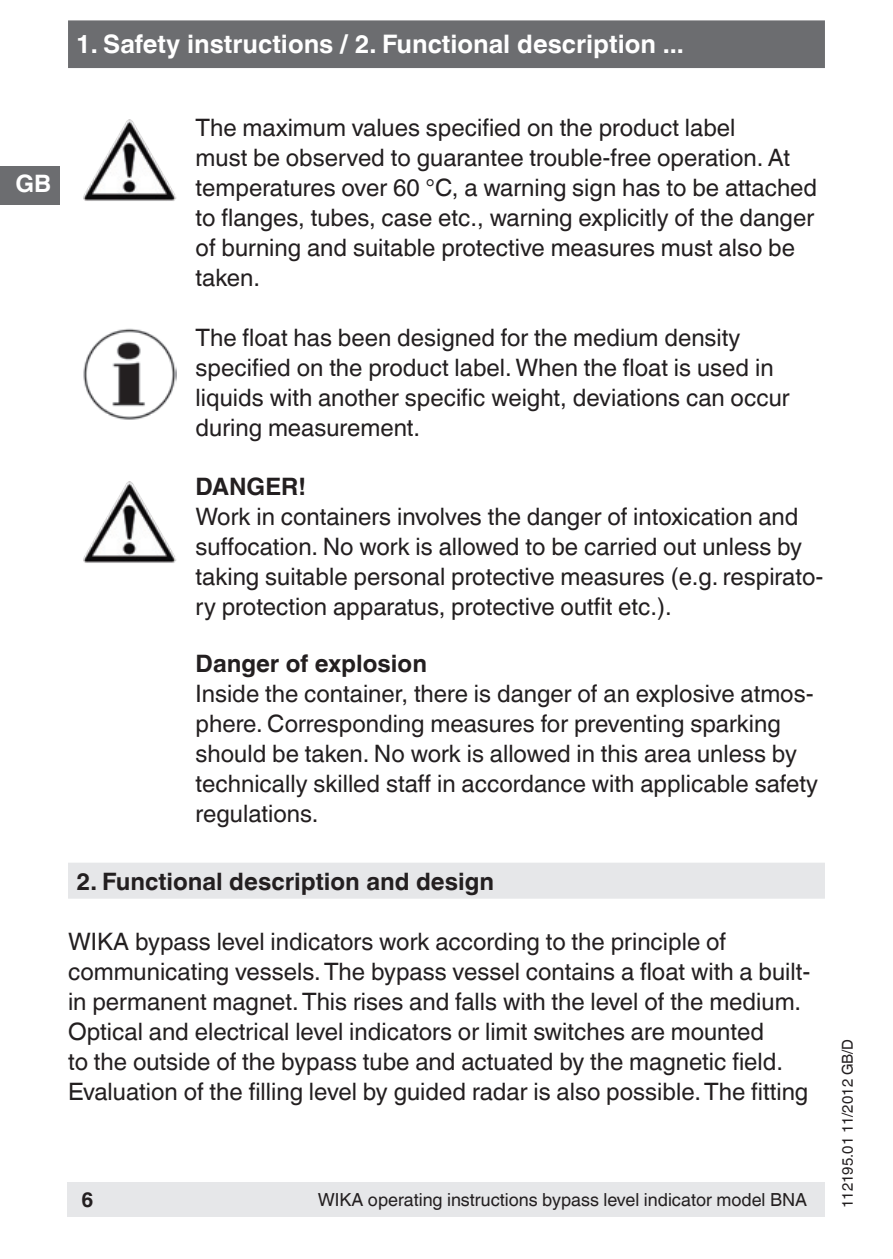
<style>
.page{position:relative;width:893px;height:1259px;background:#fff}
.page>*{position:absolute;margin:0;border:0;box-sizing:border-box;transform-origin:0 0}
.t1{font:700 25.5px "Helvetica World";color:#fff}
.t2{font:24px/30px "Helvetica World";color:#231f20}
.t3{font:700 24px "Helvetica World";color:#231f20}
.t4{font:700 24px "Helvetica World";color:#fff}
.t5{font:700 21px "Helvetica World";color:#231f20}
.t6{font:18px "Helvetica World";color:#231f20}
.t7{font:15px "Helvetica World";color:#231f20}
</style>
<div class="page">
<div style="left:0;top:166px;width:60px;height:38px;background:#6c6d70"></div>
<div style="left:68px;top:20px;width:757px;height:48px;background:#6c6d70;border:3px solid #6c6d70"></div>
<div style="left:67px;top:1182px;width:758px;height:34px;background:#e6e7e9"></div>
<img style="left:99px;top:120px;width:29px;height:48px">
<div style="left:68px;top:862px;width:757px;height:36px;background:#e6e7e9"></div>
<img style="left:83px;top:328px;width:93px;height:92px">
<img style="left:99px;top:482px;width:29px;height:48px">
<p class="t1" style="left:76px;top:30px;width:609px">1. Safety instructions / 2. Functional description ...</p>
<p class="t4" style="left:15px;top:169px;width:37px">GB</p>
<p class="t2" style="left:196px;top:113px;width:623px">The maximum values specified on the product label<br>must be observed to guarantee trouble-free operation. At temperatures over 60 °C, a warning sign has to be attached to flanges, tubes, case etc., warning explicitly of the danger of burning and suitable protective measures must also be taken.</p>
<p class="t2" style="left:196px;top:323px;width:596px">The float has been designed for the medium density specified on the product label. When the float is used in liquids with another specific weight, deviations can occur during measurement.</p>
<p class="t3" style="left:196px;top:473px;width:112px">DANGER!</p>
<p class="t2" style="left:196px;top:502px;width:629px">Work in containers involves the danger of intoxication and suffocation. No work is allowed to be carried out unless by taking suitable personal protective measures (e.g. respirato&shy;ry protection apparatus, protective outfit etc.).</p>
<p class="t3" style="left:196px;top:650px;width:233px">Danger of explosion</p>
<p class="t2" style="left:196px;top:679px;width:624px">Inside the container, there is danger of an explosive atmos&shy;phere. Corresponding measures for preventing sparking should be taken. No work is allowed in this area unless by technically skilled staff in accordance with applicable safety regulations.</p>
<p class="t3" style="left:77px;top:868px;width:419px">2. Functional description and design</p>
<p class="t2" style="left:68px;top:927px;width:744px">WIKA bypass level indicators work according to the principle of communicating vessels. The bypass vessel contains a float with a built&shy;in permanent magnet. This rises and falls with the level of the medium.<br>Optical and electrical level indicators or limit switches are mounted<br>to the outside of the bypass tube and actuated by the magnetic field.<br>Evaluation of the filling level by guided radar is also possible. The fitting</p>
<p class="t5" style="left:81px;top:1187px;width:14px">6</p>
<p class="t6" style="left:318px;top:1189px;width:491px">WIKA operating instructions bypass level indicator model BNA</p>
<p class="t7" style="left:839px;top:1208px;width:171px;rotate:-90deg">112195.01 11/2012 GB/D</p>
</div>
